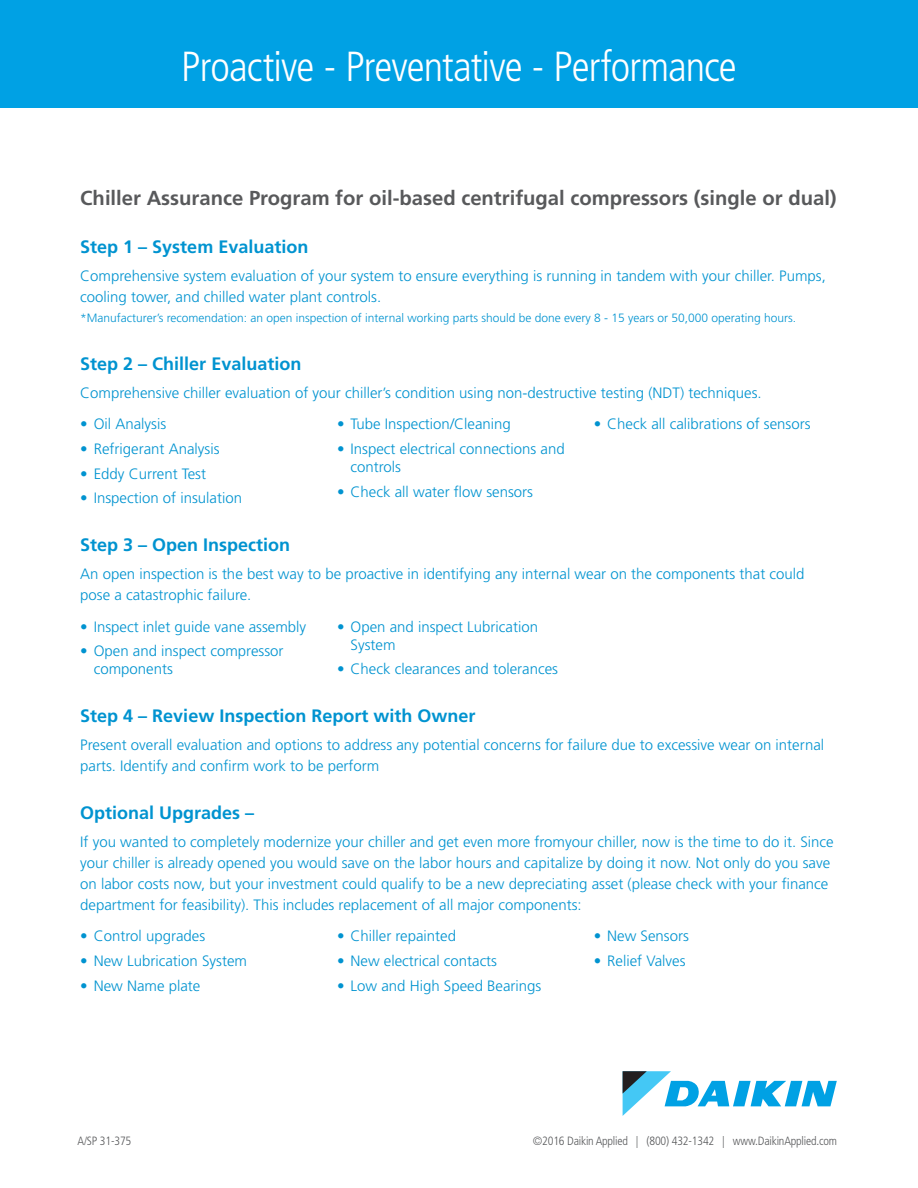
<style>
.page{position:relative;width:918px;height:1188px;background:#fff}
.page>*{position:absolute;margin:0;border:0;box-sizing:border-box;transform-origin:0 0}
.t1{font:300 condensed 42px "Frutiger LT Std";letter-spacing:-.025em;color:#fff}
._2016_Subhead{font:700 20.25px "Frutiger LT Std";color:#58595b}
._2016_Section_Heads{font:700 18px "Frutiger LT Std";color:#0093d0}
._2016_Content{font:300 15px/21px "Frutiger LT Std";color:#0093d0}
._2016_Note{font:300 12px "Frutiger LT Std";color:#0093d0}
.t2{font:300 condensed 12px "Frutiger LT Std";letter-spacing:-.015em;color:#58595b}
</style>
<div class="page">
<div style="left:0;top:0;width:918px;height:108px;background:#00a1e4"></div>
<svg style="left:623px;top:1071px;width:214px;height:45px"></svg>
<p class="t1" style="left:181px;top:42px;width:557px">Proactive - Preventative - Performance</p>
<p class="_2016_Subhead" style="left:80px;top:186px;width:758px">Chiller Assurance Program for oil-based centrifugal compressors (single or dual)</p>
<p class="_2016_Section_Heads" style="left:80px;top:236px;width:230px">Step 1 – System Evaluation</p>
<p class="_2016_Content" style="left:80px;top:265px;width:747px">Comprehensive system evaluation of your system to ensure everything is running in tandem with your chiller. Pumps, cooling tower, and chilled water plant controls.</p>
<p class="_2016_Note" style="left:80px;top:311px;width:717px">*Manufacturer’s recomendation: an open inspection of internal working parts should be done every 8 - 15 years or 50,000 operating hours.</p>
<p class="_2016_Section_Heads" style="left:80px;top:353px;width:223px">Step 2 – Chiller Evaluation</p>
<p class="_2016_Content" style="left:80px;top:382px;width:683px">Comprehensive chiller evaluation of your chiller’s condition using non-destructive testing (NDT) techniques.</p>
<p class="_2016_Content" style="left:80px;top:414px;width:87px">• Oil Analysis</p>
<p class="_2016_Content" style="left:80px;top:438px;width:141px">• Refrigerant Analysis</p>
<p class="_2016_Content" style="left:80px;top:463px;width:127px">• Eddy Current Test</p>
<p class="_2016_Content" style="left:80px;top:488px;width:163px">• Inspection of insulation</p>
<p class="_2016_Content" style="left:594px;top:414px;width:218px">• Check all calibrations of sensors</p>
<p class="_2016_Content" style="left:337px;top:414px;width:175px">• Tube Inspection/Cleaning</p>
<p class="_2016_Content" style="left:351px;top:440px;width:216px;line-height:18px;text-indent:-14px">• Inspect electrical connections and controls</p>
<p class="_2016_Content" style="left:337px;top:481px;width:198px">• Check all water flow sensors</p>
<p class="_2016_Section_Heads" style="left:80px;top:534px;width:212px">Step 3 – Open Inspection</p>
<p class="_2016_Content" style="left:80px;top:564px;width:726px">An open inspection is the best way to be proactive in identifying any internal wear on the components that could pose a catastrophic failure.</p>
<p class="_2016_Content" style="left:80px;top:616px;width:228px">• Inspect inlet guide vane assembly</p>
<p class="_2016_Content" style="left:94px;top:642px;width:191px;line-height:18px;text-indent:-14px">• Open and inspect compressor components</p>
<p class="_2016_Content" style="left:351px;top:618px;width:189px;line-height:18px;text-indent:-14px">• Open and inspect Lubrication<br>System</p>
<p class="_2016_Content" style="left:337px;top:659px;width:223px">• Check clearances and tolerances</p>
<p class="_2016_Section_Heads" style="left:80px;top:705px;width:397px">Step 4 – Review Inspection Report with Owner</p>
<p class="_2016_Content" style="left:80px;top:735px;width:745px">Present overall evaluation and options to address any potential concerns for failure due to excessive wear on internal parts. Identify and confirm work to be perform</p>
<p class="_2016_Section_Heads" style="left:80px;top:802px;width:176px">Optional Upgrades –</p>
<p class="_2016_Content" style="left:80px;top:831px;width:755px">If you wanted to completely modernize your chiller and get even more fromyour chiller, now is the time to do it. Since your chiller is already opened you would save on the labor hours and capitalize by doing it now. Not only do you save on labor costs now, but your investment could qualify to be a new depreciating asset (please check with your finance department for feasibility). This includes replacement of all major components:</p>
<p class="_2016_Content" style="left:80px;top:926px;width:126px">• Control upgrades</p>
<p class="_2016_Content" style="left:80px;top:951px;width:168px">• New Lubrication System</p>
<p class="_2016_Content" style="left:80px;top:975px;width:122px">• New Name plate</p>
<p class="_2016_Content" style="left:337px;top:926px;width:121px">• Chiller repainted</p>
<p class="_2016_Content" style="left:337px;top:951px;width:162px">• New electrical contacts</p>
<p class="_2016_Content" style="left:337px;top:975px;width:206px">• Low and High Speed Bearings</p>
<p class="_2016_Content" style="left:594px;top:926px;width:97px">• New Sensors</p>
<p class="_2016_Content" style="left:594px;top:951px;width:93px">• Relief Valves</p>
<p class="t2" style="left:78px;top:1134px;width:55px">A/SP 31-375</p>
<p class="t2" style="left:533px;top:1134px;width:306px">©2016 Daikin Applied | (800) 432-1342 | www.DaikinApplied.com</p>
</div>
